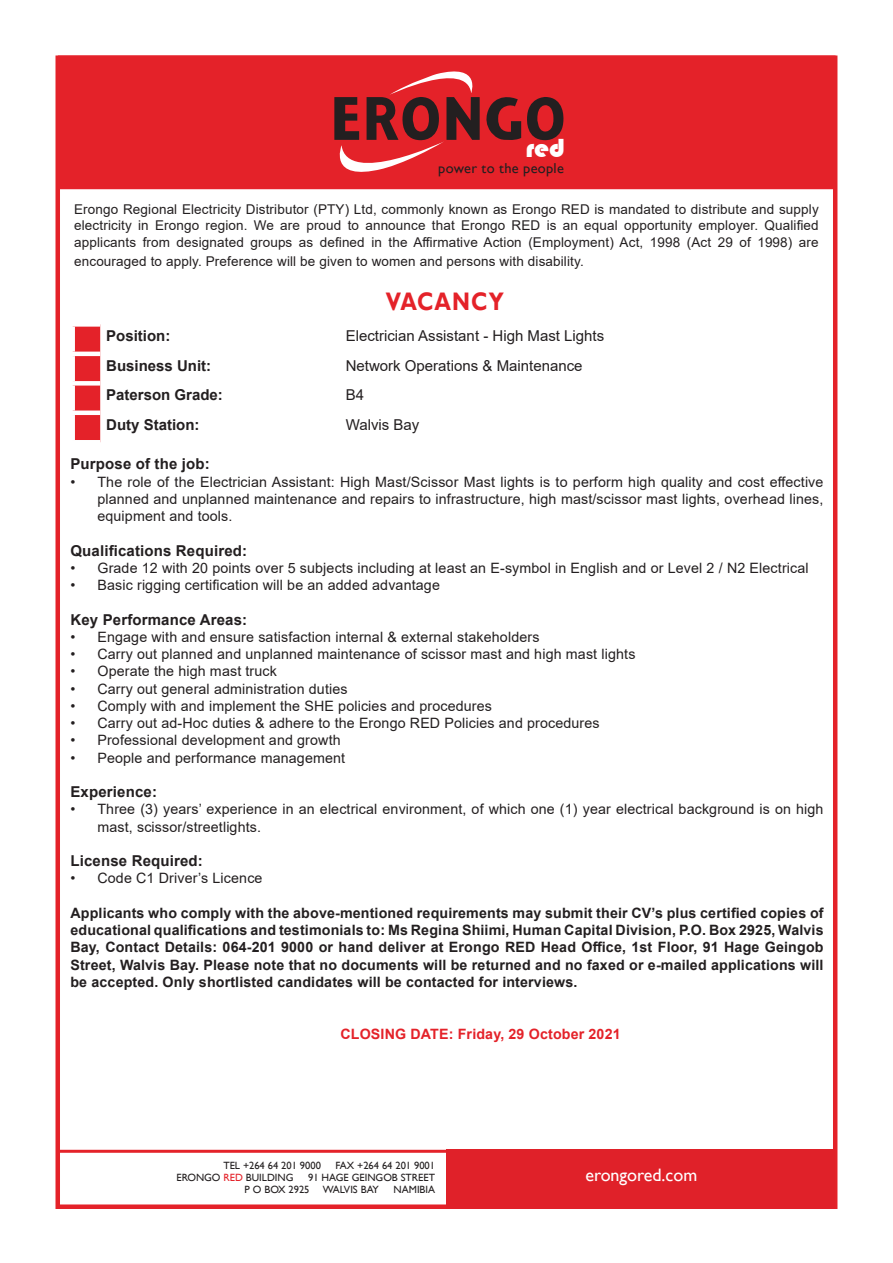
<style>
.page{position:relative;width:893px;height:1263px;background:#fff}
.page>*{position:absolute;margin:0;border:0;box-sizing:border-box;transform-origin:0 0}
.t1{font:27px "Bauhaus 93";color:#fff}
.t2{font:700 25.35px "Gill Sans";letter-spacing:.05em;color:#e42229;scale:.84 1}
.t3{font:18px "Gill Sans";color:#fff}
.t4{font:700 15px "Arial";letter-spacing:.01em;color:#231f20}
.t5{font:15px "Arial";color:#231f20}
.t6{font:14.4px "Gill Sans";letter-spacing:.02em;color:#231f20}
.t7{font:14.25px/17.2px "Arial";letter-spacing:.01em;color:#231f20;text-align:justify}
.t8{font:700 14.25px/17.2px "Arial";letter-spacing:.01em;color:#231f20;text-align:justify}
.t9{font:700 14.25px "Arial";letter-spacing:.01em;color:#e42229}
.t10{font:13.5px/16.5px "Arial";letter-spacing:.01em;color:#231f20;text-align:justify}
.t11{font:10.5px/12px "Gill Sans";color:#231f20}
.s1{color:#e42229}
</style>
<div class="page">
<div style="left:75px;top:327px;width:25px;height:113px;background:#e42229"></div>
<hr style="left:70px;top:352px;width:30px;height:4px;background:#fff">
<div style="left:70px;top:381px;width:30px;height:5px;background:#fff"></div>
<div style="left:70px;top:410px;width:30px;height:5px;background:#fff"></div>
<div style="left:58px;top:56px;width:778px;height:133px;background:#e42229"></div>
<div style="left:57px;top:1150px;width:394px;height:59px;border:3px solid #e42229"></div>
<div style="left:446px;top:1150px;width:389px;height:59px;background:#e02129"></div>
<svg style="left:334px;top:71px;width:230px;height:101px"></svg>
<h1 class="t1" style="left:526px;top:133px;width:41px">red</h1>
<p class="t6" style="left:438px;top:159px;width:127px">power to the people</p>
<p class="t10" style="left:74px;top:201px;width:746px">Erongo Regional Electricity Distributor (PTY) Ltd, commonly known as Erongo RED is mandated to distribute and supply electricity in Erongo region. We are proud to announce that Erongo RED is an equal opportunity employer. Qualified applicants from designated groups as defined in the Affirmative Action (Employment) Act, 1998 (Act 29 of 1998) are</p>
<p class="t10" style="left:74px;top:253px;width:511px">encouraged to apply. Preference will be given to women and persons with disability.</p>
<h2 class="t2" style="left:386px;top:286px;width:142px">VACANCY</h2>
<p class="t4" style="left:106px;top:325px;width:66px">Position:</p>
<p class="t5" style="left:346px;top:326px;width:260px">Electrician Assistant - High Mast Lights</p>
<p class="t4" style="left:106px;top:355px;width:107px">Business Unit:</p>
<p class="t5" style="left:346px;top:355px;width:238px">Network Operations &amp; Maintenance</p>
<p class="t4" style="left:106px;top:384px;width:118px">Paterson Grade:</p>
<p class="t5" style="left:346px;top:385px;width:20px">B4</p>
<p class="t4" style="left:106px;top:414px;width:95px">Duty Station:</p>
<p class="t5" style="left:346px;top:414px;width:75px">Walvis Bay</p>
<p class="t4" style="left:70px;top:453px;width:141px">Purpose of the job:</p>
<p class="t7" style="left:97px;top:473px;width:727px;text-indent:-27px">• The role of the Electrician Assistant: High Mast/Scissor Mast lights is to perform high quality and cost effective planned and unplanned maintenance and repairs to infrastructure, high mast/scissor mast lights, overhead lines, equipment and tools.</p>
<p class="t4" style="left:70px;top:540px;width:178px">Qualifications Required:</p>
<p class="t7" style="left:70px;top:559px;width:740px">• Grade 12 with 20 points over 5 subjects including at least an E-symbol in English and or Level 2 / N2 Electrical</p>
<p class="t7" style="left:70px;top:576px;width:371px">• Basic rigging certification will be an added advantage</p>
<p class="t4" style="left:70px;top:609px;width:178px">Key Performance Areas:</p>
<p class="t7" style="left:70px;top:628px;width:471px">• Engage with and ensure satisfaction internal &amp; external stakeholders</p>
<p class="t7" style="left:70px;top:645px;width:566px">• Carry out planned and unplanned maintenance of scissor mast and high mast lights</p>
<p class="t7" style="left:70px;top:662px;width:208px">• Operate the high mast truck</p>
<p class="t7" style="left:70px;top:680px;width:279px">• Carry out general administration duties</p>
<p class="t7" style="left:70px;top:697px;width:423px">• Comply with and implement the SHE policies and procedures</p>
<p class="t7" style="left:70px;top:714px;width:531px">• Carry out ad-Hoc duties &amp; adhere to the Erongo RED Policies and procedures</p>
<p class="t7" style="left:70px;top:731px;width:272px">• Professional development and growth</p>
<p class="t7" style="left:70px;top:749px;width:276px">• People and performance management</p>
<p class="t4" style="left:70px;top:781px;width:88px">Experience:</p>
<p class="t7" style="left:97px;top:800px;width:727px;text-indent:-27px">• Three (3) years’ experience in an electrical environment, of which one (1) year electrical background is on high mast, scissor/streetlights.</p>
<p class="t4" style="left:70px;top:850px;width:134px">License Required:</p>
<p class="t7" style="left:70px;top:869px;width:194px">• Code C1 Driver’s Licence</p>
<p class="t8" style="left:70px;top:904px;width:755px">Applicants who comply with the above-mentioned requirements may submit their CV’s plus certified copies of educational qualifications and testimonials to: Ms Regina Shiimi, Human Capital Division, P.O. Box 2925, Walvis Bay, Contact Details: 064-201 9000 or hand deliver at Erongo RED Head Office, 1st Floor, 91 Hage Geingob Street, Walvis Bay. Please note that no documents will be returned and no faxed or e-mailed applications will be accepted. Only shortlisted candidates will be contacted for interviews.</p>
<p class="t9" style="left:340px;top:1023px;width:282px">CLOSING DATE: Friday, 29 October 2021</p>
<p class="t11" style="left:223px;top:1159px;width:99px">TEL +264 64 201 9000</p>
<p class="t11" style="left:335px;top:1159px;width:101px">FAX +264 64 201 9001</p>
<p class="t11" style="left:176px;top:1171px;width:119px">ERONGO <span class="s1">RED</span> BUILDING</p>
<p class="t11" style="left:245px;top:1171px;width:192px;text-indent:64px">91 HAGE GEINGOB STREET<br>P O BOX 2925</p>
<p class="t11" style="left:323px;top:1183px;width:58px">WALVIS BAY</p>
<p class="t11" style="left:394px;top:1183px;width:43px">NAMIBIA</p>
<p class="t3" style="left:585px;top:1164px;width:113px">erongored.com</p>
</div>
